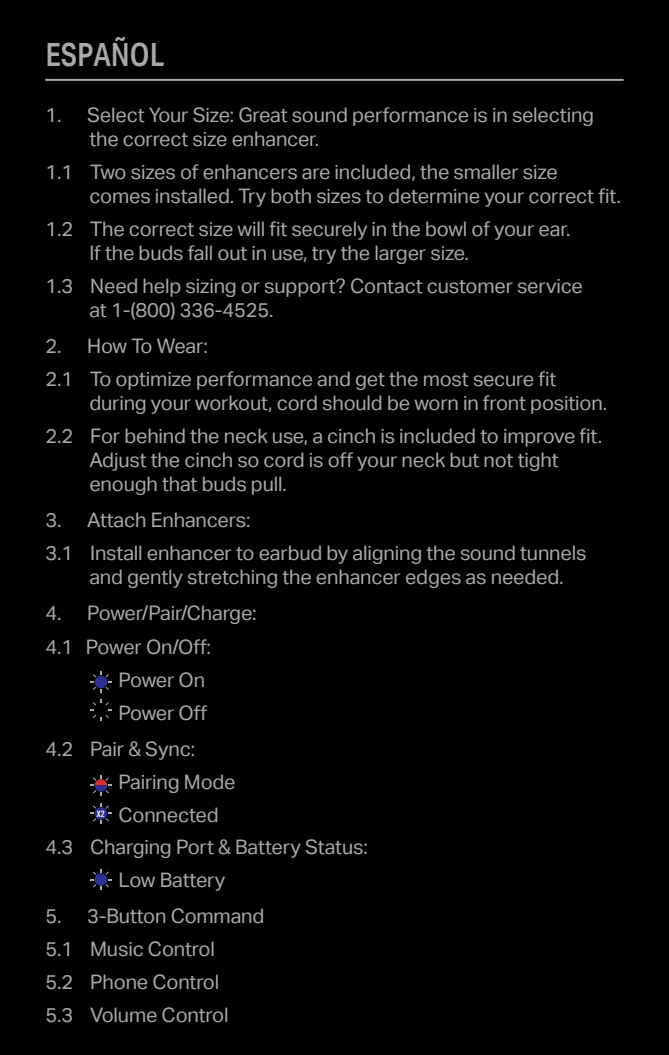
<style>
.page{position:relative;width:669px;height:1055px;background:#fff}
.page>*{position:absolute;margin:0;border:0;box-sizing:border-box;transform-origin:0 0}
.t1{font:500 32px "ARMOUR Cd";color:#a8a9ad}
.t2{font:20px/24px "ARMOUR";letter-spacing:-.01em;color:#a8a9ad}
.t3{font:8.8px "Trade Gothic Bold Cond Twenty";color:#fff}
</style>
<div class="page">
<div style="left:0;top:0;width:669px;height:1054px;background:#000"></div>
<hr style="left:45px;top:79px;width:579px;height:2px;background:#a8a9ad">
<svg style="left:90px;top:803px;width:22px;height:21px"></svg>
<div style="left:95px;top:807px;width:12px;height:12px;background:#2e3092;border-radius:50%"></div>
<svg style="left:90px;top:775px;width:22px;height:21px"></svg>
<svg style="left:90px;top:869px;width:22px;height:21px"></svg>
<div style="left:95px;top:873px;width:12px;height:12px;background:#2e3092;border-radius:50%"></div>
<svg style="left:90px;top:699px;width:22px;height:22px"></svg>
<div style="left:95px;top:703px;width:12px;height:13px;background:#000;border-radius:50%"></div>
<svg style="left:90px;top:671px;width:22px;height:21px"></svg>
<div style="left:95px;top:675px;width:12px;height:13px;background:#2e3092;border-radius:50%"></div>
<h1 class="t1" style="left:45px;top:35px;width:120px">ESPAÑOL</h1>
<p class="t2" style="left:89px;top:103px;width:506px;text-indent:-44px">1. Select Your Size: Great sound performance is in selecting the correct size enhancer.</p>
<p class="t2" style="left:89px;top:160px;width:533px;text-indent:-44px">1.1 Two sizes of enhancers are included, the smaller size comes installed. Try both sizes to determine your correct fit.</p>
<p class="t2" style="left:89px;top:217px;width:483px;text-indent:-44px">1.2 The correct size will fit securely in the bowl of your ear.<br>If the buds fall out in use, try the larger size.</p>
<p class="t2" style="left:89px;top:274px;width:495px;text-indent:-44px">1.3 Need help sizing or support? Contact customer service at 1-(800) 336-4525.</p>
<p class="t2" style="left:45px;top:330px;width:513px;line-height:32.8px">2. How To Wear:<br>2.1 To optimize performance and get the most secure fit</p>
<p class="t2" style="left:45px;top:387px;width:563px;line-height:32.8px;text-align:right">during your workout, cord should be worn in front position.<br>2.2 For behind the neck use, a cinch is included to improve fit.</p>
<p class="t2" style="left:89px;top:448px;width:471px">Adjust the cinch so cord is off your neck but not tight enough that buds pull.</p>
<p class="t2" style="left:45px;top:504px;width:543px;line-height:32.8px">3. Attach Enhancers:<br>3.1 Install enhancer to earbud by aligning the sound tunnels</p>
<p class="t2" style="left:89px;top:565px;width:476px">and gently stretching the enhancer edges as needed.</p>
<p class="t2" style="left:45px;top:601px;width:213px">4. Power/Pair/Charge:</p>
<p class="t2" style="left:45px;top:634px;width:167px">4.1 Power On/Off:</p>
<p class="t2" style="left:118px;top:667px;width:88px">Power On</p>
<p class="t2" style="left:118px;top:700px;width:90px">Power Off</p>
<p class="t2" style="left:45px;top:736px;width:151px">4.2 Pair &amp; Sync:</p>
<p class="t2" style="left:118px;top:769px;width:119px">Pairing Mode</p>
<p class="t2" style="left:118px;top:802px;width:102px">Connected</p>
<p class="t2" style="left:45px;top:834px;width:324px">4.3 Charging Port &amp; Battery Status:</p>
<p class="t2" style="left:118px;top:867px;width:108px">Low Battery</p>
<p class="t2" style="left:45px;top:899px;width:221px;line-height:33.2px">5. 3-Button Command<br>5.1 Music Control<br>5.2 Phone Control<br>5.3 Volume Control</p>
<p class="t3" style="left:97px;top:808px;width:9px">X2</p>
</div>
